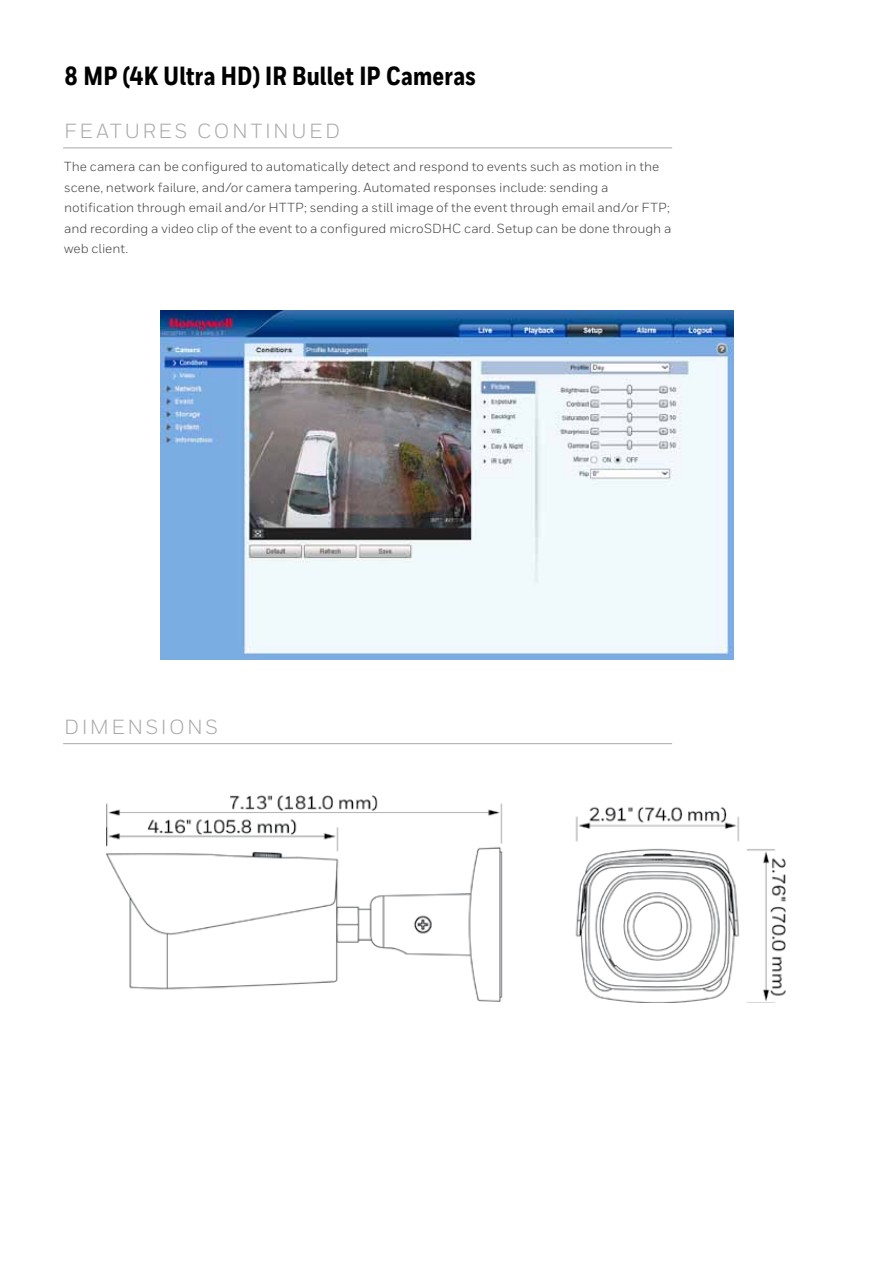
<style>
.page{position:relative;width:893px;height:1263px;background:#fff}
.page>*{position:absolute;margin:0;border:0;box-sizing:border-box;transform-origin:0 0}
.t1{font:800 26.25px "Honeywell Cond";letter-spacing:.01em;color:#000}
.t2{font:20.4px "Honeywell Sans";letter-spacing:.12em;color:#a7a9ac}
.t3{font:13.2px/20.4px "Honeywell Sans";color:#414042}
</style>
<div class="page">
<hr style="left:63px;top:147px;width:609px;height:1px;background:#a7a9ac">
<hr style="left:63px;top:743px;width:609px;height:1px;background:#a7a9ac">
<img style="left:160px;top:310px;width:574px;height:349px">
<img style="left:106px;top:795px;width:680px;height:208px">
<p class="t1" style="left:64px;top:60px;width:413px">8 MP (4K Ultra HD) IR Bullet IP Cameras</p>
<p class="t2" style="left:64px;top:119px;width:278px">Features CONtiNueD</p>
<p class="t3" style="left:64px;top:157px;width:609px">the camera can be configured to automatically detect and respond to events such as motion in the scene, network failure, and/or camera tampering. automated responses include: sending a notification through email and/or HttP; sending a still image of the event through email and/or FtP; and recording a video clip of the event to a configured microsDHC card. setup can be done through a web client.</p>
<p class="t2" style="left:64px;top:714px;width:156px">DiMeNsiONs</p>
</div>
